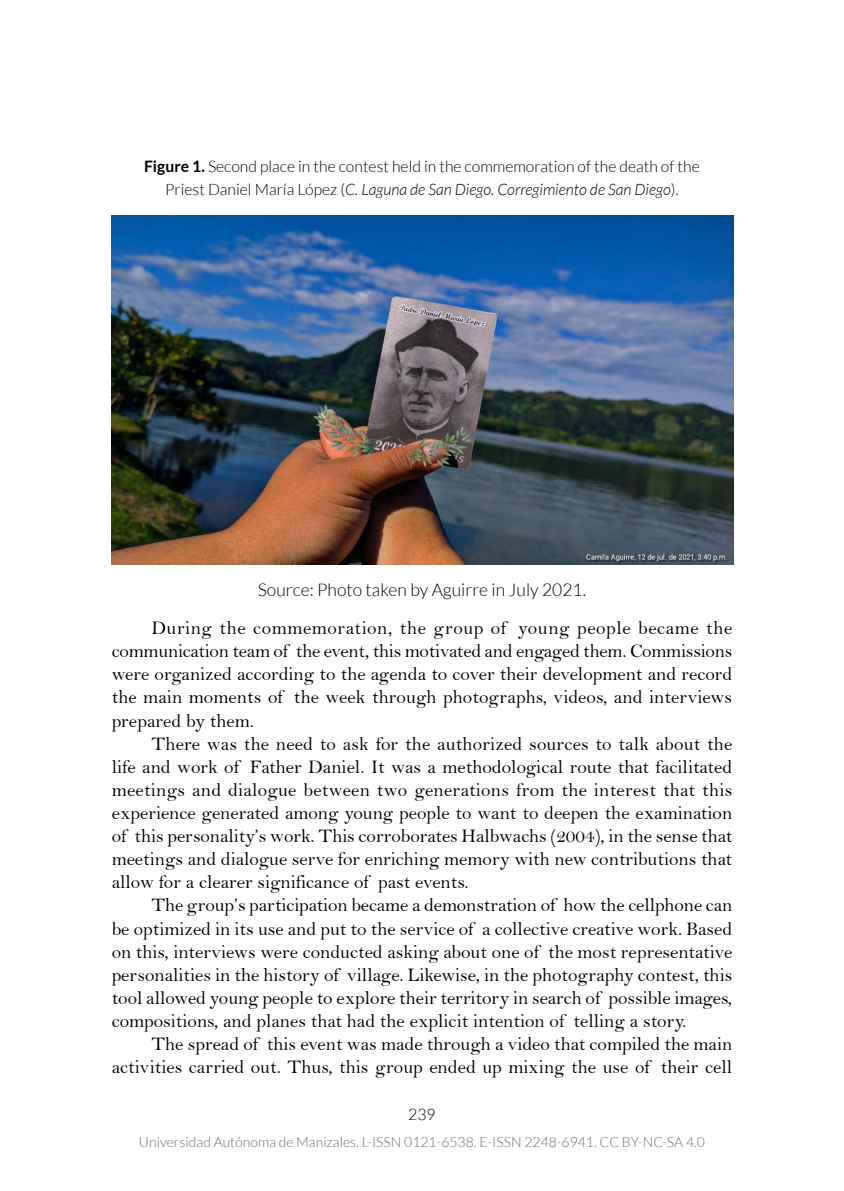
<style>
.page{position:relative;width:844px;height:1191px;background:#fff}
.page>*{position:absolute;margin:0;border:0;box-sizing:border-box;transform-origin:0 0}
.t1{font:19.25px/23.1px "Bell";color:#000;text-align:justify}
.t2{font:300 17.5px "Lato";color:#000}
.t3{font:300 15.75px/23.1px "Lato";color:#000;text-align:center}
.t4{font:300 14px "Lato";color:#6e6e6e}
.s1{font-weight:700}
.s2{font-style:italic}
</style>
<div class="page">
<img style="left:112px;top:216px;width:621px;height:349px">
<p class="t3" style="left:144px;top:155px;width:557px"><span class="s1">Figure 1.</span> Second place in the contest held in the commemoration of the death of the<br>Priest Daniel María López (<span class="s2">C. Laguna de San Diego. Corregimiento de San Diego</span>).</p>
<p class="t2" style="left:258px;top:580px;width:330px">Source: Photo taken by Aguirre in July 2021.</p>
<p class="t1" style="left:112px;top:616px;width:622px;text-indent:40px">During the commemoration, the group of young people became the communication team of the event, this motivated and engaged them. Commissions were organized according to the agenda to cover their development and record the main moments of the week through photographs, videos, and interviews prepared by them.</p>
<p class="t1" style="left:112px;top:732px;width:622px;text-indent:40px">There was the need to ask for the authorized sources to talk about the life and work of Father Daniel. It was a methodological route that facilitated meetings and dialogue between two generations from the interest that this experience generated among young people to want to deepen the examination of this personality’s work. This corroborates Halbwachs (2004), in the sense that meetings and dialogue serve for enriching memory with new contributions that allow for a clearer significance of past events.</p>
<p class="t1" style="left:112px;top:893px;width:622px;text-indent:40px">The group’s participation became a demonstration of how the cellphone can be optimized in its use and put to the service of a collective creative work. Based on this, interviews were conducted asking about one of the most representative personalities in the history of village. Likewise, in the photography contest, this tool allowed young people to explore their territory in search of possible images, compositions, and planes that had the explicit intention of telling a story.</p>
<p class="t1" style="left:112px;top:1032px;width:622px;text-align:right">The spread of this event was made through a video that compiled the main activities carried out. Thus, this group ended up mixing the use of their cell</p>
<p class="t3" style="left:408px;top:1102px;width:29px">239</p>
<p class="t4" style="left:139px;top:1134px;width:567px">Universidad Autónoma de Manizales. L-ISSN 0121-6538. E-ISSN 2248-6941. CC BY-NC-SA 4.0</p>
</div>
